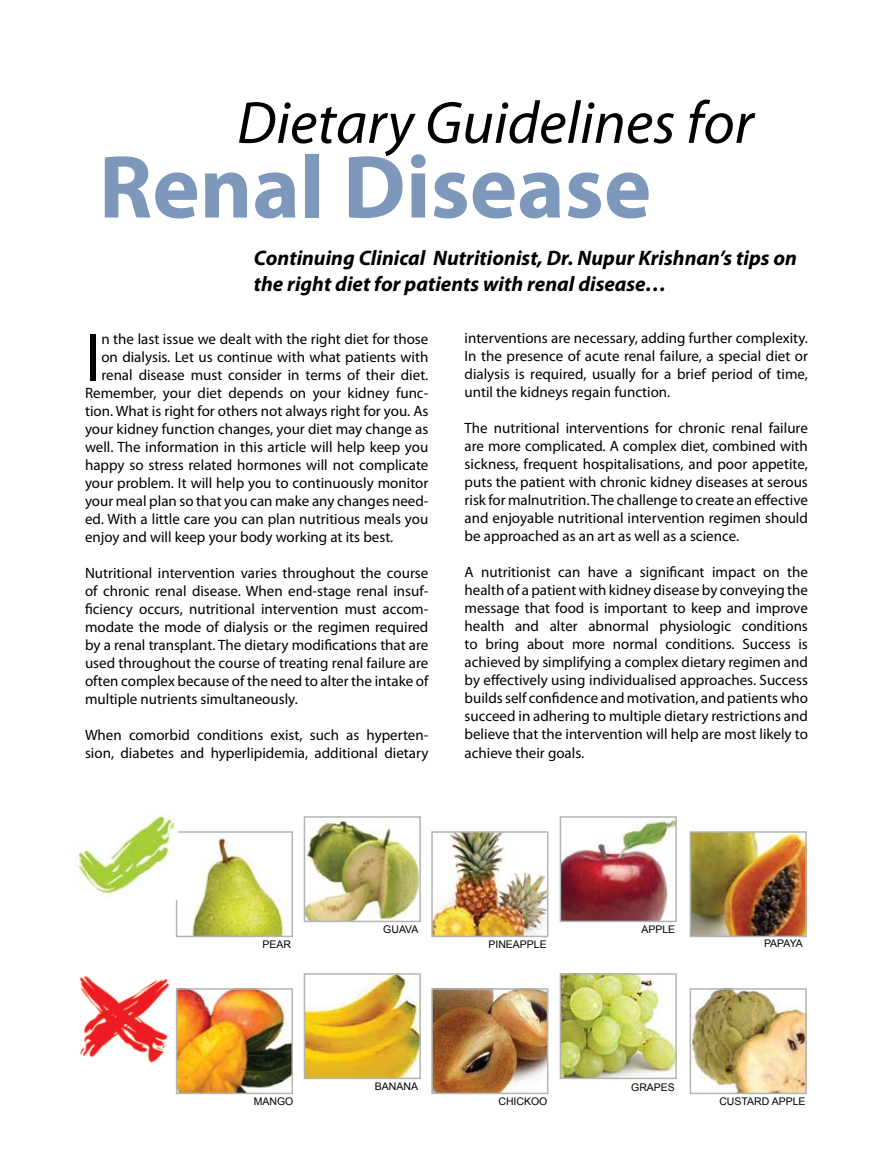
<style>
.page{position:relative;width:893px;height:1170px;background:#fff}
.page>*{position:absolute;margin:0;border:0;box-sizing:border-box;transform-origin:0 0}
.t1{font:700 90px "Myriad Pro";color:#7d98bb}
.t2{font:68.4px "Myriad Pro";color:#000}
.t3{font:italic 60px "Myriad Pro";color:#000}
.t4{font:italic 700 21px/25.2px "Myriad Pro";color:#000}
.t5{font:15px/18px "Myriad Pro";color:#000;text-align:justify}
.t6{font:10.5px "Arial";color:#000}
</style>
<div class="page">
<img style="left:191px;top:837px;width:94px;height:97px">
<div style="left:176px;top:831px;width:117px;height:106px;border:2px solid #b2b4b6"></div>
<img style="left:179px;top:991px;width:111px;height:100px">
<div style="left:176px;top:988px;width:117px;height:106px;border:2px solid #b2b4b6"></div>
<img style="left:307px;top:819px;width:111px;height:100px">
<div style="left:304px;top:816px;width:117px;height:106px;border:2px solid #b2b4b6"></div>
<img style="left:307px;top:976px;width:111px;height:100px">
<div style="left:304px;top:973px;width:117px;height:106px;border:2px solid #b2b4b6"></div>
<img style="left:434px;top:834px;width:111px;height:100px">
<div style="left:431px;top:831px;width:117px;height:106px;border:2px solid #b2b4b6"></div>
<img style="left:434px;top:991px;width:111px;height:100px">
<div style="left:431px;top:988px;width:117px;height:106px;border:2px solid #b2b4b6"></div>
<img style="left:563px;top:819px;width:111px;height:100px">
<div style="left:560px;top:816px;width:117px;height:106px;border:2px solid #b2b4b6"></div>
<img style="left:563px;top:976px;width:111px;height:100px">
<div style="left:560px;top:973px;width:117px;height:106px;border:2px solid #b2b4b6"></div>
<img style="left:693px;top:834px;width:111px;height:100px">
<div style="left:690px;top:831px;width:117px;height:106px;border:2px solid #b2b4b6"></div>
<img style="left:693px;top:991px;width:111px;height:100px">
<div style="left:690px;top:988px;width:117px;height:106px;border:2px solid #b2b4b6"></div>
<img style="left:76px;top:813px;width:101px;height:86px">
<img style="left:79px;top:976px;width:91px;height:87px">
<h3 class="t3" style="left:237px;top:86px;width:518px">Dietary Guidelines for</h3>
<h1 class="t1" style="left:99px;top:128px;width:554px">Renal Disease</h1>
<h3 class="t4" style="left:254px;top:245px;width:545px">Continuing Clinical Nutritionist, Dr. Nupur Krishnan’s tips on the right diet for patients with renal disease…</h3>
<h2 class="t2" style="left:85px;top:315px;width:18px">I</h2>
<p class="t5" style="left:101px;top:330px;width:329px">n the last issue we dealt with the right diet for those</p>
<p class="t5" style="left:101px;top:348px;width:328px">on dialysis. Let us continue with what patients with</p>
<p class="t5" style="left:101px;top:366px;width:328px">renal disease must consider in terms of their diet.</p>
<p class="t5" style="left:85px;top:384px;width:345px">Remember, your diet depends on your kidney func-</p>
<p class="t5" style="left:85px;top:402px;width:345px">tion. What is right for others not always right for you. As</p>
<p class="t5" style="left:85px;top:420px;width:345px">your kidney function changes, your diet may change as</p>
<p class="t5" style="left:85px;top:438px;width:345px">well. The information in this article will help keep you</p>
<p class="t5" style="left:85px;top:456px;width:345px">happy so stress related hormones will not complicate</p>
<p class="t5" style="left:85px;top:474px;width:345px">your problem. It will help you to continuously monitor</p>
<p class="t5" style="left:85px;top:492px;width:345px">your meal plan so that you can make any changes need-</p>
<p class="t5" style="left:85px;top:510px;width:345px">ed. With a little care you can plan nutritious meals you</p>
<p class="t5" style="left:85px;top:528px;width:310px">enjoy and will keep your body working at its best.</p>
<p class="t5" style="left:85px;top:564px;width:345px">Nutritional intervention varies throughout the course of chronic renal disease. When end-stage renal insuf&shy;ficiency occurs, nutritional intervention must accom&shy;modate the mode of dialysis or the regimen required by a renal transplant. The dietary modifications that are used throughout the course of treating renal failure are often complex because of the need to alter the intake of multiple nutrients simultaneously.</p>
<p class="t5" style="left:85px;top:726px;width:345px">When comorbid conditions exist, such as hyperten&shy;sion, diabetes and hyperlipidemia, additional dietary</p>
<p class="t5" style="left:465px;top:329px;width:345px">interventions are necessary, adding further complexity.<br>In the presence of acute renal failure, a special diet or dialysis is required, usually for a brief period of time, until the kidneys regain function.</p>
<p class="t5" style="left:465px;top:419px;width:345px">The nutritional interventions for chronic renal failure are more complicated. A complex diet, combined with sickness, frequent hospitalisations, and poor appetite, puts the patient with chronic kidney diseases at serous risk for malnutrition. The challenge to create an effective and enjoyable nutritional intervention regimen should be approached as an art as well as a science.</p>
<p class="t5" style="left:465px;top:563px;width:345px">A nutritionist can have a significant impact on the health of a patient with kidney disease by conveying the message that food is important to keep and improve health and alter abnormal physiologic conditions to bring about more normal conditions. Success is achieved by simplifying a complex dietary regimen and by effectively using individualised approaches. Success builds self confidence and motivation, and patients who succeed in adhering to multiple dietary restrictions and believe that the intervention will help are most likely to achieve their goals.</p>
<p class="t6" style="left:263px;top:937px;width:30px">PEAR</p>
<p class="t6" style="left:254px;top:1094px;width:41px">MANGO</p>
<p class="t6" style="left:383px;top:921px;width:37px">GUAVA</p>
<p class="t6" style="left:375px;top:1078px;width:45px">BANANA</p>
<p class="t6" style="left:488px;top:936px;width:60px">PINEAPPLE</p>
<p class="t6" style="left:498px;top:1094px;width:51px">CHICKOO</p>
<p class="t6" style="left:641px;top:921px;width:35px">APPLE</p>
<p class="t6" style="left:764px;top:936px;width:40px">PAPAYA</p>
<p class="t6" style="left:631px;top:1080px;width:45px">GRAPES</p>
<p class="t6" style="left:719px;top:1094px;width:88px">CUSTARD APPLE</p>
</div>
